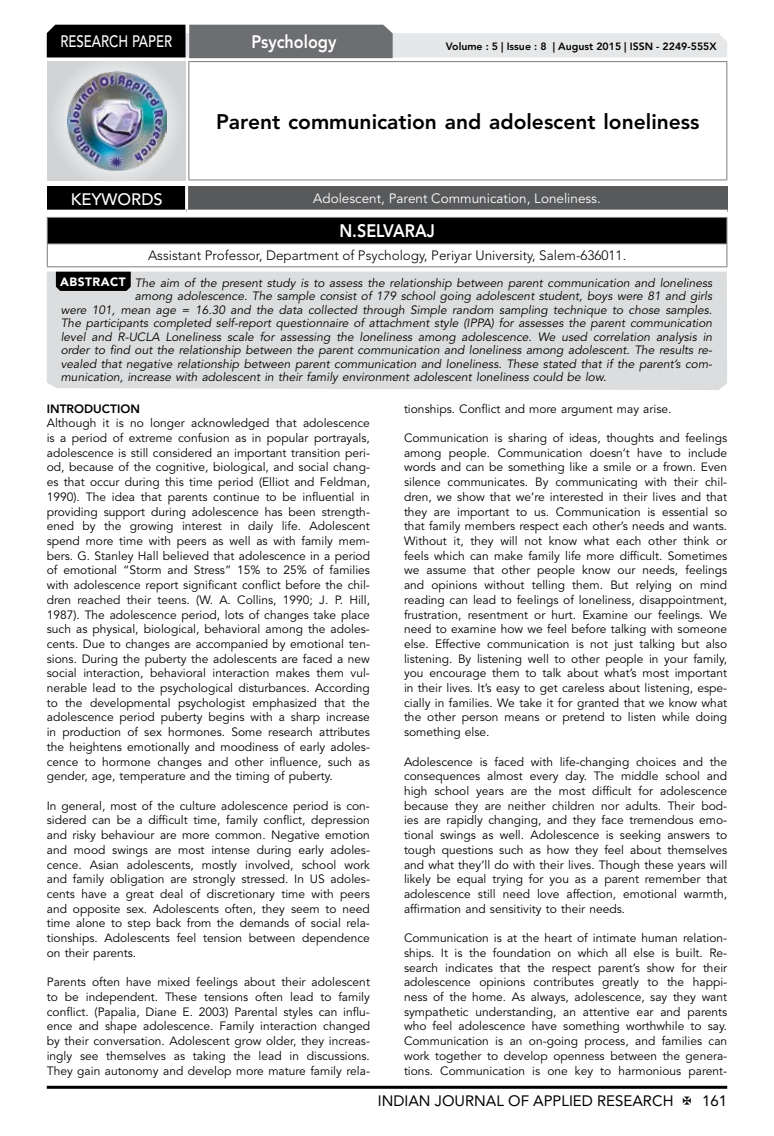
<style>
.page{position:relative;width:774px;height:1136px;background:#fff}
.page>*{position:absolute;margin:0;border:0;box-sizing:border-box;transform-origin:0 0}
.t1{font:800 21px "Avenir LT Std";color:#000}
.t2{font:800 18px "Avenir LT Std";color:#fff;scale:.9 1}
.t3{font:500 16.5px "Avenir LT Std";color:#fff;scale:.8 1}
.t4{font:500 16.5px "Avenir LT Std";color:#fff}
.t5{font:15px "Avenir LT Std";color:#000}
.t6{font:300 13.5px "Avenir LT Std";color:#000}
.t7{font:13.5px "Avenir LT Std";color:#fff}
.t8{font:12px/14.7px "Avenir LT Std";color:#000;text-align:justify}
.t9{font:italic 12px "Avenir LT Std";color:#000}
.t10{font:800 12px "Avenir LT Std";color:#000}
.t11{font:800 10.5px "Avenir LT Std";color:#000}
.s1{font-weight:900;font-style:normal;color:#fff}
</style>
<div class="page">
<hr style="left:47px;top:1085px;width:680px;height:3px;background:#000">
<div style="left:48px;top:62px;width:137px;height:118px;background:linear-gradient(to right,#d9dadb,#d9dadb)"></div>
<img style="left:68px;top:71px;width:99px;height:100px">
<svg style="left:47px;top:25px;width:680px;height:33px;background:#979899"></svg>
<hr style="left:188px;top:61px;width:539px;height:1px;background:#808285">
<hr style="left:188px;top:62px;width:1px;height:117px;background:#808285">
<hr style="left:726px;top:62px;width:1px;height:117px;background:#808285">
<hr style="left:188px;top:179px;width:539px;height:1px;background:#808285">
<div style="left:47px;top:217px;width:680px;height:27px;background:#000"></div>
<hr style="left:47px;top:217px;width:680px;height:1px;background:#808285">
<hr style="left:47px;top:243px;width:680px;height:1px;background:#808285">
<svg style="left:47px;top:218px;width:1px;height:48px"></svg>
<svg style="left:726px;top:218px;width:1px;height:48px"></svg>
<hr style="left:47px;top:266px;width:680px;height:1px;background:#808285">
<div style="left:47px;top:186px;width:140px;height:25px;background:#000"></div>
<div style="left:187px;top:186px;width:540px;height:25px;background:#58595b"></div>
<hr style="left:185px;top:186px;width:3px;height:24px;background:#fff">
<hr style="left:47px;top:210px;width:140px;height:3px;background:#fff">
<hr style="left:187px;top:210px;width:540px;height:3px;background:#fff">
<div style="left:47px;top:271px;width:680px;height:119px;background:#dcddde"></div>
<svg style="left:56px;top:272px;width:75px;height:19px"></svg>
<h3 class="t3" style="left:60px;top:32px;width:139px">RESEARCH PAPER</h3>
<h2 class="t2" style="left:251px;top:31px;width:96px">Psychology</h2>
<p class="t11" style="left:446px;top:41px;width:272px">Volume : 5 | Issue : 8 | August 2015 | ISSN - 2249-555X</p>
<h1 class="t1" style="left:216px;top:109px;width:485px">Parent communication and adolescent loneliness</h1>
<h3 class="t4" style="left:71px;top:189px;width:94px">KEYWORDS</h3>
<p class="t7" style="left:313px;top:190px;width:289px">Adolescent, Parent Communication, Loneliness.</p>
<h2 class="t2" style="left:339px;top:220px;width:108px">N.SELVARAJ</h2>
<p class="t6" style="left:148px;top:248px;width:480px">Assistant Professor, Department of Psychology, Periyar University, Salem-636011.</p>
<p class="t9" style="left:60px;top:276px;width:654px"><span class="s1">ABSTRACT</span> The aim of the present study is to assess the relationship between parent communication and loneliness</p>
<p class="t9" style="left:135px;top:289px;width:579px">among adolescence. The sample consist of 179 school going adolescent student, boys were 81 and girls</p>
<p class="t9" style="left:61px;top:303px;width:653px">were 101, mean age = 16.30 and the data collected through Simple random sampling technique to chose samples.</p>
<p class="t9" style="left:61px;top:316px;width:653px">The participants completed self-report questionnaire of attachment style (IPPA) for assesses the parent communication</p>
<p class="t9" style="left:61px;top:330px;width:653px">level and R-UCLA Loneliness scale for assessing the loneliness among adolescence. We used correlation analysis in</p>
<p class="t9" style="left:61px;top:343px;width:653px">order to find out the relationship between the parent communication and loneliness among adolescent. The results re-</p>
<p class="t9" style="left:61px;top:357px;width:653px">vealed that negative relationship between parent communication and loneliness. These stated that if the parent’s com-</p>
<p class="t9" style="left:61px;top:370px;width:547px">munication, increase with adolescent in their family environment adolescent loneliness could be low.</p>
<p class="t10" style="left:47px;top:401px;width:95px">INTRODUCTION</p>
<p class="t8" style="left:47px;top:416px;width:325px">Although it is no longer acknowledged that adolescence is a period of extreme confusion as in popular portrayals, adolescence is still considered an important transition peri&shy;od, because of the cognitive, biological, and social chang&shy;es that occur during this time period (Elliot and Feldman, 1990). The idea that parents continue to be influential in providing support during adolescence has been strength&shy;ened by the growing interest in daily life. Adolescent spend more time with peers as well as with family mem&shy;bers. G. Stanley Hall believed that adolescence in a period of emotional “Storm and Stress” 15% to 25% of families with adolescence report significant conflict before the chil&shy;dren reached their teens. (W. A. Collins, 1990; J. P. Hill, 1987). The adolescence period, lots of changes take place such as physical, biological, behavioral among the adoles&shy;cents. Due to changes are accompanied by emotional ten&shy;sions. During the puberty the adolescents are faced a new social interaction, behavioral interaction makes them vul&shy;nerable lead to the psychological disturbances. According to the developmental psychologist emphasized that the adolescence period puberty begins with a sharp increase in production of sex hormones. Some research attributes the heightens emotionally and moodiness of early adoles&shy;cence to hormone changes and other influence, such as gender, age, temperature and the timing of puberty.</p>
<p class="t8" style="left:47px;top:798px;width:325px">In general, most of the culture adolescence period is con&shy;sidered can be a difficult time, family conflict, depression and risky behaviour are more common. Negative emotion and mood swings are most intense during early adoles&shy;cence. Asian adolescents, mostly involved, school work and family obligation are strongly stressed. In US adoles&shy;cents have a great deal of discretionary time with peers and opposite sex. Adolescents often, they seem to need time alone to step back from the demands of social rela&shy;tionships. Adolescents feel tension between dependence on their parents.</p>
<p class="t8" style="left:47px;top:974px;width:325px">Parents often have mixed feelings about their adolescent to be independent. These tensions often lead to family conflict. (Papalia, Diane E. 2003) Parental styles can influ&shy;ence and shape adolescence. Family interaction changed by their conversation. Adolescent grow older, they increas&shy;ingly see themselves as taking the lead in discussions.<br>They gain autonomy and develop more mature family rela-</p>
<p class="t8" style="left:404px;top:401px;width:269px">tionships. Conflict and more argument may arise.</p>
<p class="t8" style="left:404px;top:431px;width:325px">Communication is sharing of ideas, thoughts and feelings among people. Communication doesn’t have to include words and can be something like a smile or a frown. Even silence communicates. By communicating with their chil&shy;dren, we show that we’re interested in their lives and that they are important to us. Communication is essential so that family members respect each other’s needs and wants.<br>Without it, they will not know what each other think or feels which can make family life more difficult. Sometimes we assume that other people know our needs, feelings and opinions without telling them. But relying on mind reading can lead to feelings of loneliness, disappointment, frustration, resentment or hurt. Examine our feelings. We need to examine how we feel before talking with someone else. Effective communication is not just talking but also listening. By listening well to other people in your family, you encourage them to talk about what’s most important in their lives. It’s easy to get careless about listening, espe&shy;cially in families. We take it for granted that we know what the other person means or pretend to listen while doing something else.</p>
<p class="t8" style="left:404px;top:754px;width:325px">Adolescence is faced with life-changing choices and the consequences almost every day. The middle school and high school years are the most difficult for adolescence because they are neither children nor adults. Their bod&shy;ies are rapidly changing, and they face tremendous emo&shy;tional swings as well. Adolescence is seeking answers to tough questions such as how they feel about themselves and what they’ll do with their lives. Though these years will likely be equal trying for you as a parent remember that adolescence still need love affection, emotional warmth, affirmation and sensitivity to their needs.</p>
<p class="t8" style="left:404px;top:930px;width:325px">Communication is at the heart of intimate human relation&shy;ships. It is the foundation on which all else is built. Re&shy;search indicates that the respect parent’s show for their adolescence opinions contributes greatly to the happi&shy;ness of the home. As always, adolescence, say they want sympathetic understanding, an attentive ear and parents who feel adolescence have something worthwhile to say.<br>Communication is an on-going process, and families can work together to develop openness between the genera&shy;tions. Communication is one key to harmonious parent-</p>
<p class="t5" style="left:378px;top:1091px;width:297px">INDIAN JOURNAL OF APPLIED RESEARCH</p>
<p class="t5" style="left:702px;top:1091px;width:27px">161</p>
</div>
